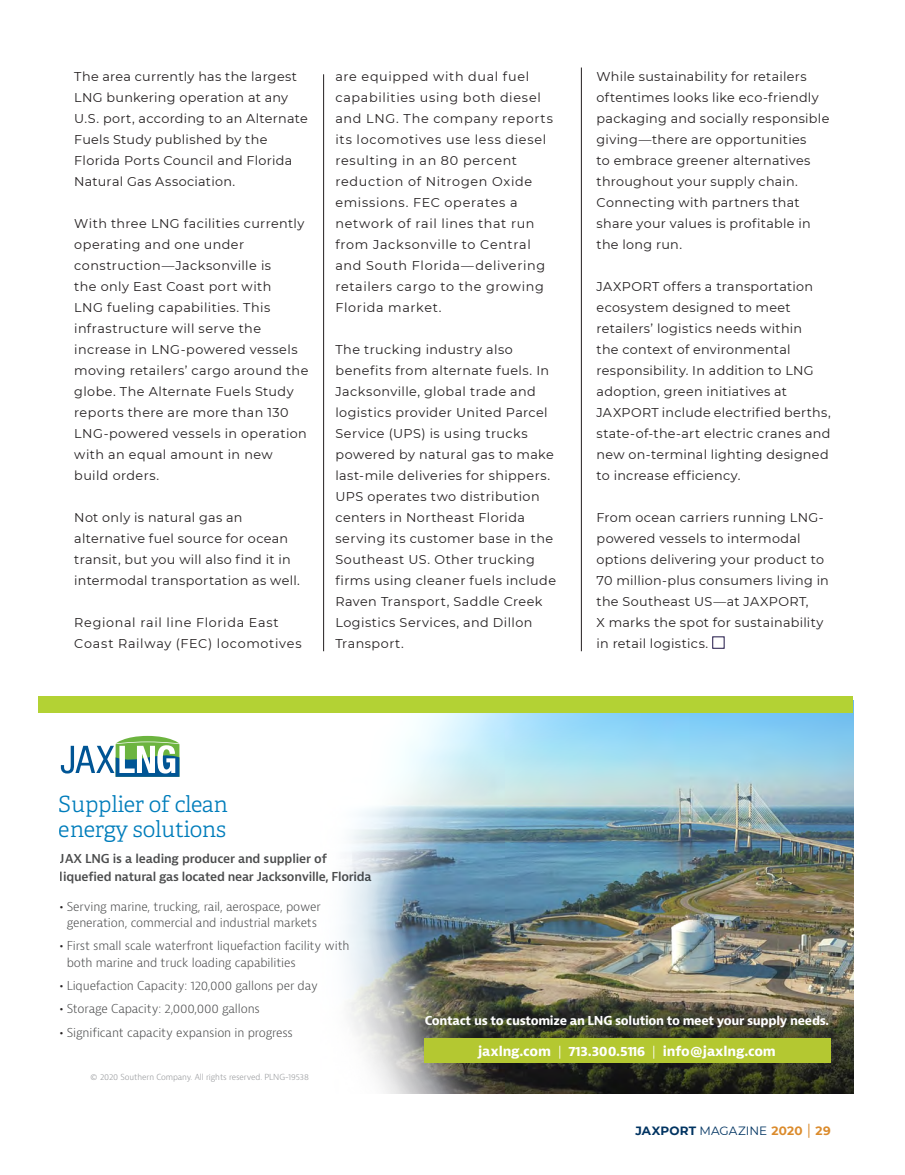
<style>
.page{position:relative;width:905px;height:1175px;background:#fff}
.page>*{position:absolute;margin:0;border:0;box-sizing:border-box;transform-origin:0 0}
.t1{font:300 22.35px/24.5px "Adelle";letter-spacing:-.01em;color:#007dbb}
.t2{font:700 13.2px "Bernina Sans";letter-spacing:-.01em;color:#fff}
.JAXT_Body{font:12.75px/21px "Montserrat";letter-spacing:.03em;color:#231f20}
.JAXT_Body-2{font:12.75px/21px "Montserrat";letter-spacing:.055em;color:#231f20}
.t3{font:300 12px/16.5px "Bernina Sans";letter-spacing:-.01em;color:#4b4c4d;text-align:center}
.t4{font:600 12px/18px "Bernina Sans";letter-spacing:-.02em;color:#4b4c4d}
.t5{font:700 12px "Bernina Sans";letter-spacing:-.025em;color:#fff}
.t6{font:12px "Montserrat";color:#003361}
.t7{font:300 8.1px "Bernina Sans";letter-spacing:-.01em;color:#939598}
.s1{color:#1e1445}
.s2{font-weight:600;color:#231f20}
.s3{font-weight:300}
.s4{font-weight:700}
.s5{font-weight:700;color:#db8b2c}
.s6{font-size:15px;color:#db8b2c}
</style>
<div class="page">
<hr style="left:581px;top:68px;width:1px;height:583px;background:#231f20">
<img style="left:344px;top:713px;width:509px;height:381px">
<div style="left:424px;top:1038px;width:406px;height:24px;background:#b4c831"></div>
<div style="left:39px;top:696px;width:814px;height:17px;background:#b3d234"></div>
<svg style="left:61px;top:736px;width:118px;height:40px"></svg>
<hr style="left:323px;top:74px;width:1px;height:577px;background:#231f20">
<p class="JAXT_Body" style="left:74px;top:66px;width:235px">The area currently has the largest<br>LNG bunkering operation at any<br>U.S. port, according to an Alternate<br>Fuels Study published by the<br>Florida Ports Council and Florida<br>Natural Gas Association.</p>
<p class="JAXT_Body" style="left:74px;top:213px;width:235px">With three LNG facilities currently operating and one under construction—Jacksonville is<br>the only East Coast port with<br>LNG fueling capabilities. This infrastructure will serve the increase in LNG-powered vessels moving retailers’ cargo around the globe. The Alternate Fuels Study reports there are more than 130<br>LNG-powered vessels in operation with an equal amount in new build orders.</p>
<p class="JAXT_Body" style="left:74px;top:507px;width:227px">Not only is natural gas an alternative fuel source for ocean transit, but you will also find it in intermodal transportation as well.</p>
<p class="JAXT_Body-2" style="left:74px;top:612px;width:229px">Regional rail line Florida East<br>Coast Railway (FEC) locomotives</p>
<p class="JAXT_Body-2" style="left:335px;top:65px;width:219px">are equipped with dual fuel capabilities using both diesel and LNG. The company reports its locomotives use less diesel resulting in an 80 percent reduction of Nitrogen Oxide emissions. FEC operates a network of rail lines that run from Jacksonville to Central and South Florida—delivering retailers cargo to the growing<br>Florida market.</p>
<p class="JAXT_Body" style="left:335px;top:338px;width:222px">The trucking industry also benefits from alternate fuels. In<br>Jacksonville, global trade and logistics provider United Parcel<br>Service (UPS) is using trucks powered by natural gas to make last-mile deliveries for shippers.<br>UPS operates two distribution centers in Northeast Florida serving its customer base in the<br>Southeast US. Other trucking firms using cleaner fuels include<br>Raven Transport, Saddle Creek<br>Logistics Services, and Dillon<br>Transport.</p>
<p class="JAXT_Body" style="left:596px;top:65px;width:234px">While sustainability for retailers oftentimes looks like eco-friendly packaging and socially responsible giving—there are opportunities<br>to embrace greener alternatives throughout your supply chain.<br>Connecting with partners that share your values is profitable in the long run.</p>
<p class="JAXT_Body" style="left:596px;top:275px;width:235px">JAXPORT offers a transportation ecosystem designed to meet retailers’ logistics needs within<br>the context of environmental responsibility. In addition to LNG adoption, green initiatives at<br>JAXPORT include electrified berths, state-of-the-art electric cranes and new on-terminal lighting designed to increase efficiency.</p>
<p class="JAXT_Body" style="left:596px;top:507px;width:234px">From ocean carriers running LNG&shy;powered vessels to intermodal options delivering your product to<br>70 million-plus consumers living in the Southeast US—at JAXPORT,<br>X marks the spot for sustainability in retail logistics. <span class="s1">■</span></p>
<h1 class="t1" style="left:59px;top:792px;width:170px">Supplier of clean energy solutions</h1>
<p class="t4" style="left:60px;top:849px;width:313px">JAX LNG is a leading producer and supplier of liquefied natural gas located near Jacksonville, Florida</p>
<p class="t3" style="left:60px;top:898px;width:262px"><span class="s2">•</span> Serving marine, trucking, rail, aerospace, power generation, commercial and industrial markets</p>
<p class="t3" style="left:67px;top:938px;width:284px;text-align:left;text-indent:-7px"><span class="s2">•</span> First small scale waterfront liquefaction facility with both marine and truck loading capabilities</p>
<p class="t3" style="left:60px;top:977px;width:259px"><span class="s2">•</span> Liquefaction Capacity: 120,000 gallons per day</p>
<p class="t3" style="left:60px;top:1001px;width:201px"><span class="s2">•</span> Storage Capacity: 2,000,000 gallons</p>
<p class="t3" style="left:60px;top:1024px;width:234px"><span class="s2">•</span> Significant capacity expansion in progress</p>
<p class="t7" style="left:90px;top:1071px;width:220px">© 2020 Southern Company. All rights reserved. PLNG-19538</p>
<p class="t5" style="left:425px;top:1013px;width:406px">Contact us to customize an LNG solution to meet your supply needs.</p>
<p class="t2" style="left:478px;top:1042px;width:299px">jaxlng.com <span class="s3">|</span> 713.300.5116 <span class="s3">|</span> info@jaxlng.com</p>
<p class="t6" style="left:635px;top:1122px;width:197px"><span class="s4">JAXPORT</span> MAGAZINE <span class="s5">2020</span> <span class="s6">|</span> <span class="s5">29</span></p>
</div>
